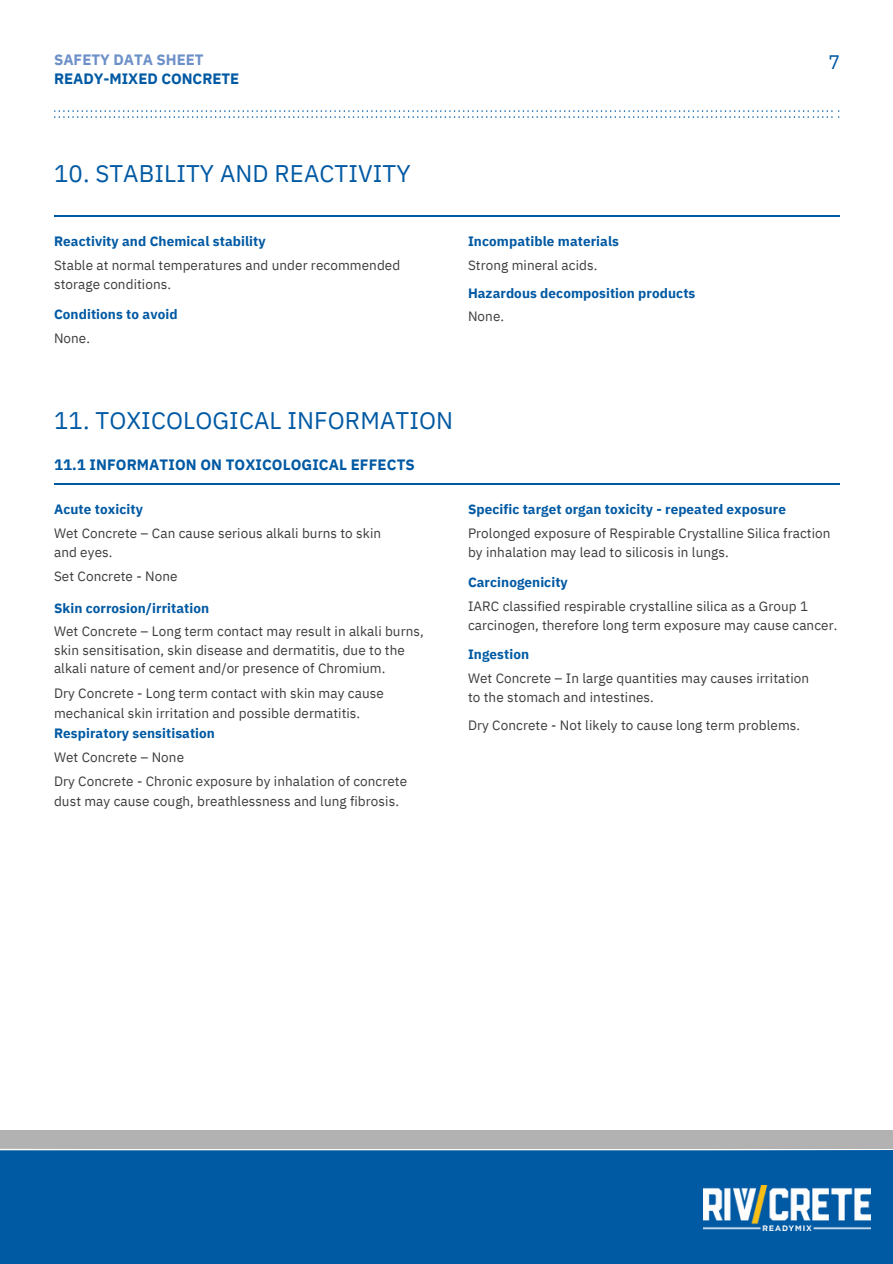
<style>
.page{position:relative;width:893px;height:1264px;background:#fff}
.page>*{position:absolute;margin:0;border:0;box-sizing:border-box;transform-origin:0 0}
.t1{font:24px "IBM Plex Sans";letter-spacing:.005em;color:#0059a3}
.t2{font:19.5px "IBM Plex Sans";color:#0059a3}
.t3{font:700 15px/19.2px "IBM Plex Sans";letter-spacing:.005em;color:#0059a3}
.t4{font:13.5px/23.7px "IBM Plex Sans";letter-spacing:.005em;color:#3c3c3b}
.t5{font:700 13.5px "IBM Plex Sans";letter-spacing:.005em;color:#0059a3}
.s1{color:#6d90c8}
.s2{font-weight:700;color:#0059a3}
</style>
<div class="page">
<div style="left:0;top:1150px;width:892px;height:113px;background:#0059a3"></div>
<div style="left:0;top:1130px;width:892px;height:18px;background:#b3b2b2"></div>
<svg style="left:0;top:1148px;width:892px;height:1px"></svg>
<hr style="left:54px;top:215px;width:785px;height:1px;background:#0059a3">
<hr style="left:54px;top:483px;width:785px;height:2px;background:#0059a3">
<svg style="left:54px;top:110px;width:785px;height:8px"></svg>
<img style="left:703px;top:1185px;width:167px;height:45px">
<p class="t3" style="left:54px;top:50px;width:187px"><span class="s1">SAFETY DATA SHEET<br></span>READY-MIXED CONCRETE</p>
<p class="t2" style="left:828px;top:49px;width:13px">7</p>
<p class="t1" style="left:54px;top:157px;width:358px">10. STABILITY AND REACTIVITY</p>
<p class="t5" style="left:54px;top:232px;width:213px">Reactivity and Chemical stability</p>
<p class="t4" style="left:54px;top:253px;width:348px">Stable at normal temperatures and under recommended</p>
<p class="t4" style="left:54px;top:272px;width:119px">storage conditions.</p>
<p class="t5" style="left:54px;top:305px;width:125px">Conditions to avoid</p>
<p class="t4" style="left:54px;top:326px;width:38px">None.</p>
<p class="t5" style="left:468px;top:232px;width:152px">Incompatible materials</p>
<p class="t4" style="left:468px;top:253px;width:131px">Strong mineral acids.</p>
<p class="t5" style="left:468px;top:284px;width:229px">Hazardous decomposition products</p>
<p class="t4" style="left:468px;top:304px;width:38px">None.</p>
<p class="t1" style="left:54px;top:404px;width:400px">11. TOXICOLOGICAL INFORMATION</p>
<p class="t3" style="left:54px;top:455px;width:362px">11.1 INFORMATION ON TOXICOLOGICAL EFFECTS</p>
<p class="t5" style="left:54px;top:500px;width:90px">Acute toxicity</p>
<p class="t4" style="left:54px;top:521px;width:328px">Wet Concrete – Can cause serious alkali burns to skin</p>
<p class="t4" style="left:54px;top:540px;width:60px">and eyes.</p>
<p class="t4" style="left:54px;top:564px;width:125px">Set Concrete - None</p>
<p class="t5" style="left:54px;top:599px;width:157px">Skin corrosion/irritation</p>
<p class="t4" style="left:54px;top:619px;width:371px">Wet Concrete – Long term contact may result in alkali burns,</p>
<p class="t4" style="left:54px;top:638px;width:352px">skin sensitisation, skin disease and dermatitis, due to the</p>
<p class="t4" style="left:54px;top:656px;width:333px">alkali nature of cement and/or presence of Chromium.</p>
<p class="t4" style="left:54px;top:681px;width:331px">Dry Concrete - Long term contact with skin may cause</p>
<p class="t4" style="left:54px;top:701px;width:308px">mechanical skin irritation and possible dermatitis.</p>
<p class="t5" style="left:54px;top:724px;width:162px">Respiratory sensitisation</p>
<p class="t4" style="left:54px;top:745px;width:131px">Wet Concrete – None</p>
<p class="t4" style="left:54px;top:768px;width:354px">Dry Concrete - Chronic exposure by inhalation of concrete</p>
<p class="t4" style="left:54px;top:789px;width:346px">dust may cause cough, breathlessness and lung fibrosis.</p>
<p class="t4" style="left:468px;top:497px;width:364px"><span class="s2">Specific target organ toxicity - repeated exposure<br></span>Prolonged exposure of Respirable Crystalline Silica fraction</p>
<p class="t4" style="left:468px;top:540px;width:262px">by inhalation may lead to silicosis in lungs.</p>
<p class="t5" style="left:468px;top:573px;width:101px">Carcinogenicity</p>
<p class="t4" style="left:468px;top:594px;width:341px">IARC classified respirable crystalline silica as a Group 1</p>
<p class="t4" style="left:468px;top:613px;width:371px">carcinogen, therefore long term exposure may cause cancer.</p>
<p class="t5" style="left:468px;top:645px;width:63px">Ingestion</p>
<p class="t4" style="left:468px;top:666px;width:342px">Wet Concrete – In large quantities may causes irritation</p>
<p class="t4" style="left:468px;top:685px;width:187px">to the stomach and intestines.</p>
<p class="t4" style="left:468px;top:713px;width:334px">Dry Concrete - Not likely to cause long term problems.</p>
</div>
